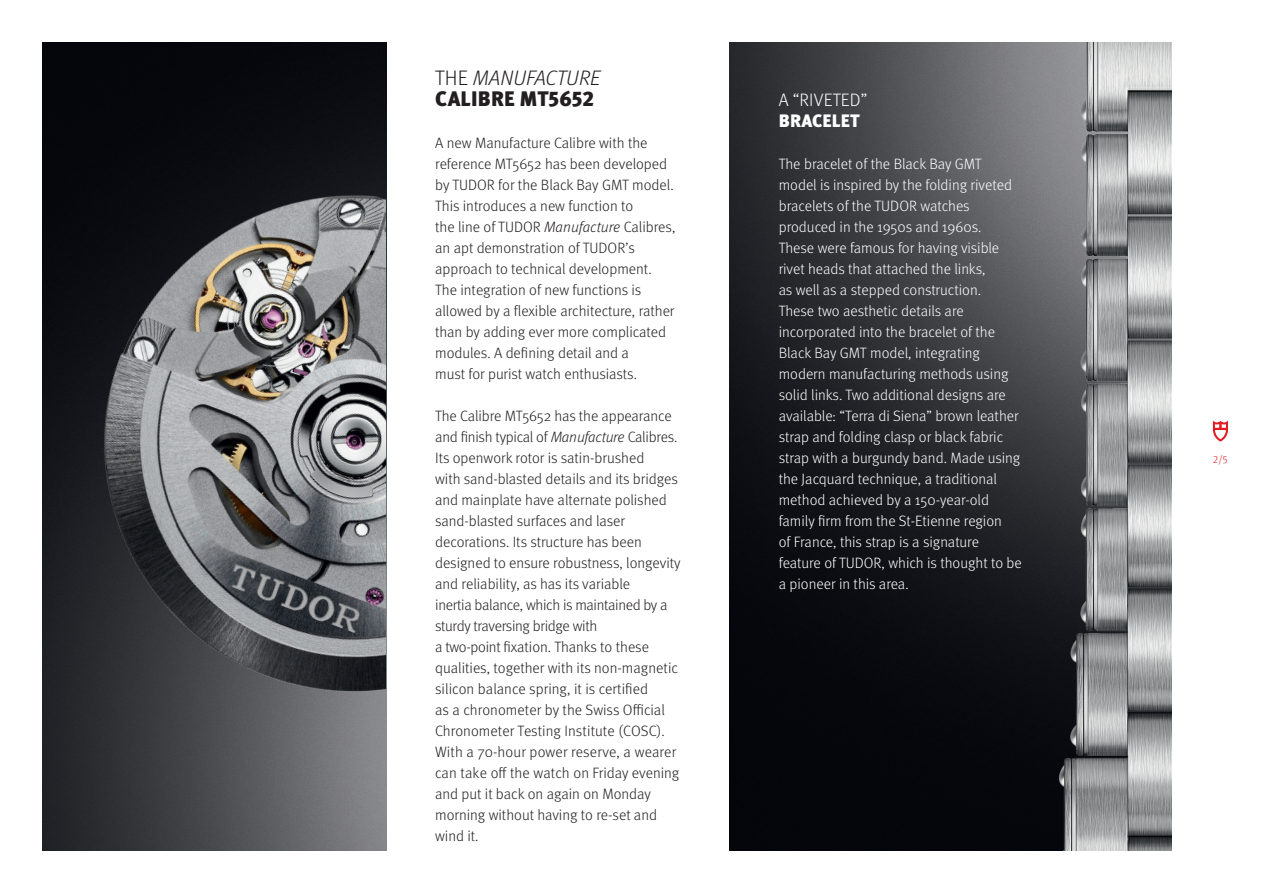
<style>
.page{position:relative;width:1263px;height:893px;background:#fff}
.page>*{position:absolute;margin:0;border:0;box-sizing:border-box;transform-origin:0 0}
.t1{font:900 21px/21px "Meta Pro";letter-spacing:.01em;color:#231f20}
.t2{font:300 18px "Meta Pro";letter-spacing:.01em;color:#fff}
.t3{font:900 18px "Meta Pro";letter-spacing:.01em;color:#fff}
.t4{font:300 15px/21px "Meta Pro";color:#231f20}
.t5{font:300 15px/21px "Meta Pro";color:#fff}
.t6{font:300 10.5px "Meta Pro";color:#e21a21}
.s1{font-weight:300}
.s2{font-weight:300;font-style:italic}
.s3{font-style:italic}
</style>
<div class="page">
<img style="left:730px;top:43px;width:177px;height:807px">
<img style="left:43px;top:43px;width:343px;height:807px">
<img style="left:907px;top:43px;width:264px;height:807px">
<img style="left:85px;top:173px;width:301px;height:536px">
<svg style="left:1213px;top:421px;width:15px;height:21px"></svg>
<h1 class="t1" style="left:435px;top:66px;width:166px"><span class="s1">THE</span> <span class="s2">MANUFACTURE<br></span>CALIBRE MT5652</h1>
<p class="t4" style="left:435px;top:131px;width:242px">A new Manufacture Calibre with the reference MT5652 has been developed by TUDOR for the Black Bay GMT model.<br>This introduces a new function to<br>the line of TUDOR <span class="s3">Manufacture</span> Calibres, an apt demonstration of TUDOR’s approach to technical development.<br>The integration of new functions is allowed by a flexible architecture, rather than by adding ever more complicated modules. A defining detail and a<br>must for purist watch enthusiasts.</p>
<p class="t4" style="left:435px;top:404px;width:247px">The Calibre MT5652 has the appearance and finish typical of <span class="s3">Manufacture</span> Calibres.<br>Its openwork rotor is satin-brushed<br>with sand-blasted details and its bridges and mainplate have alternate polished sand-blasted surfaces and laser decorations. Its structure has been designed to ensure robustness, longevity and reliability, as has its variable<br>inertia balance, which is maintained by a sturdy traversing bridge with<br>a two-point fixation. Thanks to these qualities, together with its non-magnetic silicon balance spring, it is certified<br>as a chronometer by the Swiss Official Chronometer Testing Institute (COSC).<br>With a 70-hour power reserve, a wearer can take off the watch on Friday evening and put it back on again on Monday morning without having to re-set and wind it.</p>
<p class="t2" style="left:779px;top:86px;width:90px">A “RIVETED”</p>
<p class="t3" style="left:779px;top:106px;width:82px">BRACELET</p>
<p class="t5" style="left:779px;top:152px;width:245px">The bracelet of the Black Bay GMT model is inspired by the folding riveted bracelets of the TUDOR watches produced in the 1950s and 1960s.<br>These were famous for having visible rivet heads that attached the links,<br>as well as a stepped construction.<br>These two aesthetic details are incorporated into the bracelet of the Black Bay GMT model, integrating modern manufacturing methods using solid links. Two additional designs are available: “Terra di Siena” brown leather strap and folding clasp or black fabric strap with a burgundy band. Made using the Jacquard technique, a traditional method achieved by a 150-year-old family firm from the St-Etienne region<br>of France, this strap is a signature feature of TUDOR, which is thought to be a pioneer in this area.</p>
<p class="t6" style="left:1213px;top:451px;width:16px">2/5</p>
</div>
